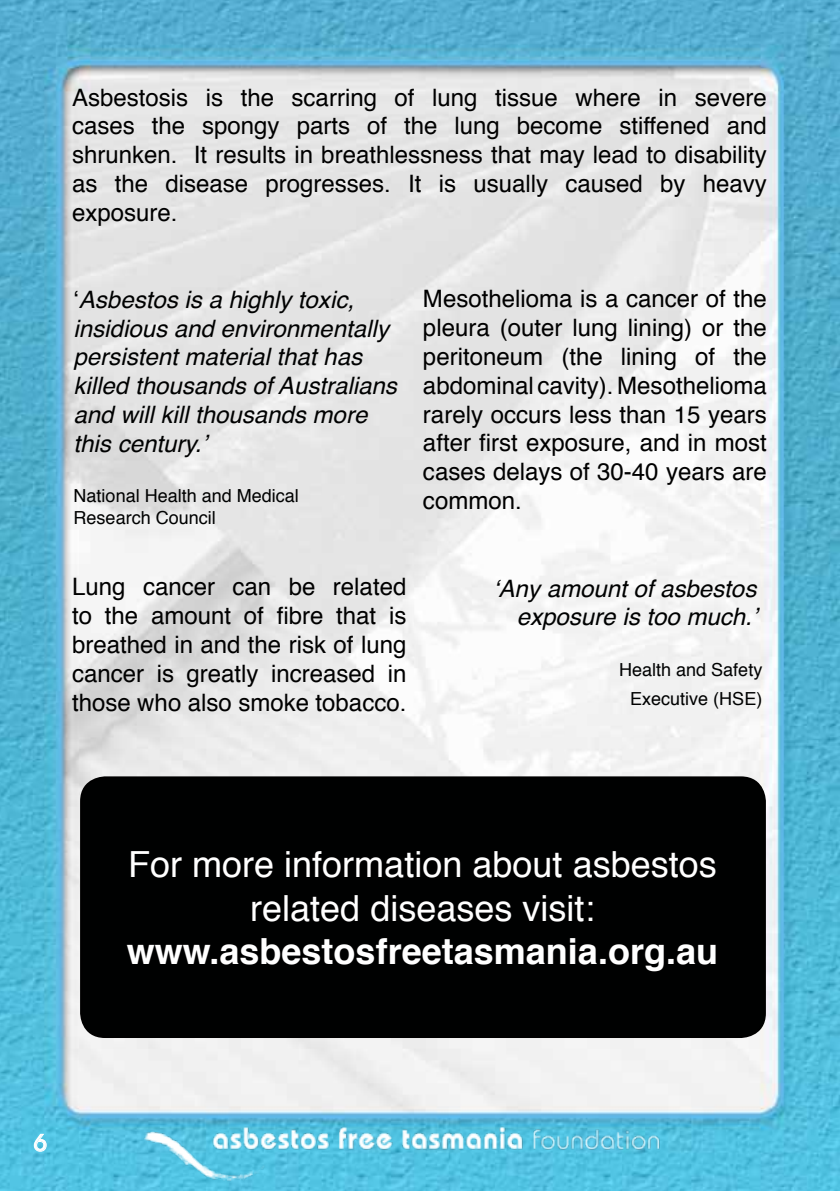
<style>
.page{position:relative;width:840px;height:1191px;background:#fff}
.page>*{position:absolute;margin:0;border:0;box-sizing:border-box;transform-origin:0 0}
.t1{font:36px/43.2px "Helvetica";color:#fff;text-align:center}
.t2{font:700 36px "Helvetica";color:#fff}
.t3{font:24px/28.8px "Helvetica";color:#000;text-align:justify}
.t4{font:italic 24px/28.8px "Helvetica";color:#000101}
.t5{font:500 24px "Bauhaus IT Cby BT";color:#fff}
.t6{font:18px/21.6px "Helvetica";color:#000101}
.s1{font-style:normal}
</style>
<div class="page">
<img style="left:0;top:0;width:839px;height:1191px">
<svg style="left:33px;top:1132px;width:14px;height:20px"></svg>
<img style="left:139px;top:1115px;width:538px;height:76px">
<div style="left:81px;top:777px;width:683px;height:260px;background:#000101;border-radius:24px"></div>
<div style="left:80px;top:776px;width:685px;height:262px;border:2px solid #000;border-radius:24px"></div>
<p class="t3" style="left:72px;top:84px;width:695px">Asbestosis is the scarring of lung tissue where in severe cases the spongy parts of the lung become stiffened and shrunken. It results in breathlessness that may lead to disability as the disease progresses. It is usually caused by heavy exposure.</p>
<p class="t4" style="left:74px;top:285px;width:324px"><span class="s1">‘</span>Asbestos is a highly toxic, insidious and environmentally persistent material that has killed thousands of Australians and will kill thousands more this century.’</p>
<p class="t6" style="left:74px;top:485px;width:227px">National Health and Medical<br>Research Council</p>
<p class="t3" style="left:423px;top:285px;width:345px">Mesothelioma is a cancer of the pleura (outer lung lining) or the peritoneum (the lining of the abdominal cavity). Mesothelioma rarely occurs less than 15 years after first exposure, and in most cases delays of 30-40 years are common.</p>
<p class="t3" style="left:72px;top:573px;width:335px">Lung cancer can be related to the amount of fibre that is breathed in and the risk of lung cancer is greatly increased in those who also smoke tobacco.</p>
<p class="t4" style="left:493px;top:574px;width:265px;text-align:right">‘Any amount of asbestos exposure is too much.’</p>
<p class="t6" style="left:618px;top:655px;width:145px;line-height:28.8px;text-align:right">Health and Safety<br>Executive (HSE)</p>
<h1 class="t1" style="left:128px;top:844px;width:590px">For more information about asbestos related diseases visit:</h1>
<h1 class="t2" style="left:127px;top:922px;width:592px">www.asbestosfreetasmania.org.au</h1>
<p class="t5" style="left:34px;top:1128px;width:15px">6</p>
</div>
